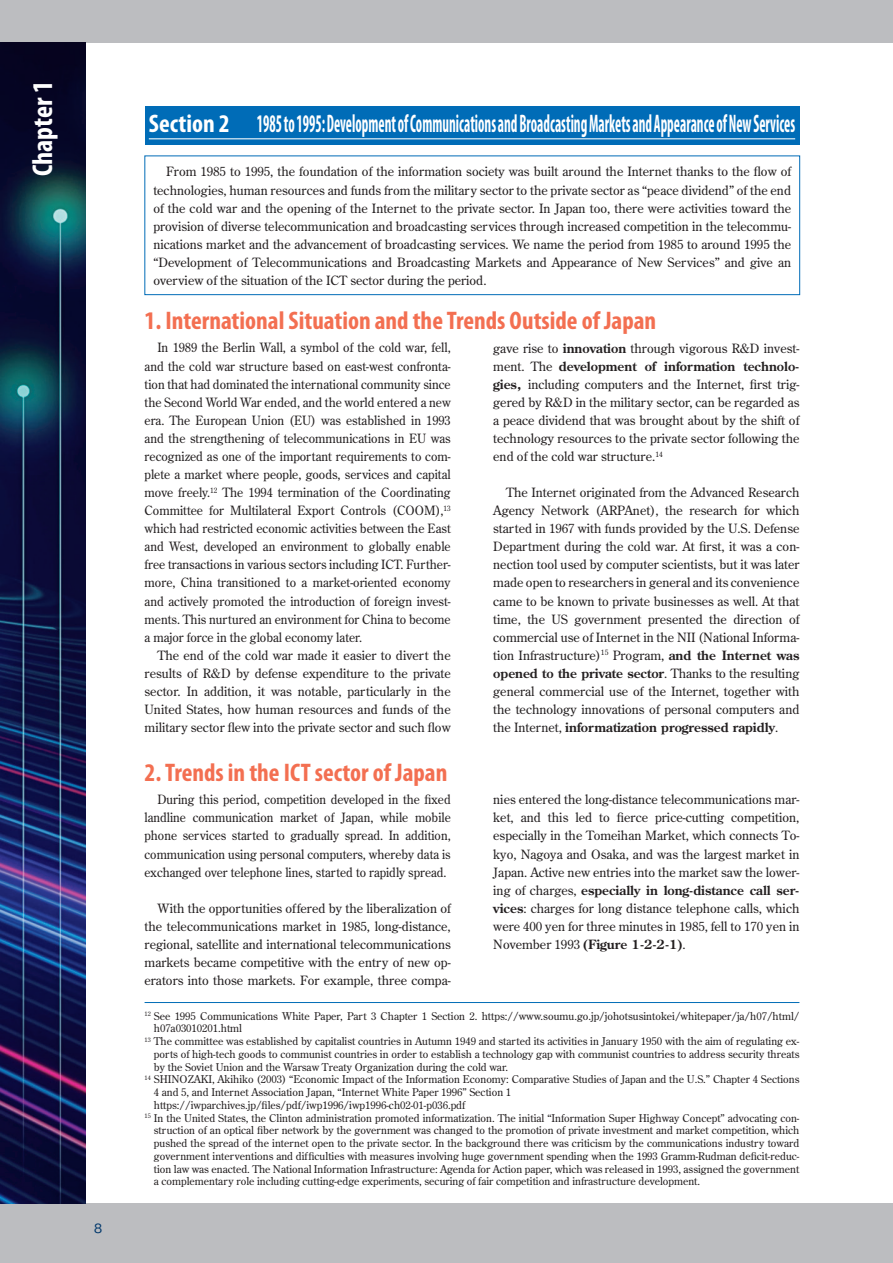
<style>
.page{position:relative;width:893px;height:1263px;background:#fff}
.page>*{position:absolute;margin:0;border:0;box-sizing:border-box;transform-origin:0 0}
.t1{font:700 condensed 28.65px "Myriad Pro";color:#fff}
.t2{font:700 condensed 25.5px "Myriad Pro";color:#fff}
.t3{font:700 condensed 25.5px "Myriad Pro";color:#f36f51}
.t4{font:12.75px/18.1px "Century Old Style Std";color:#231f20;text-align:justify}
.t5{font:12.75px/18px "Century Old Style Std";color:#231f20;text-align:justify;scale:.96 1}
.t6{font:12.75px/18.1px "Century Old Style Std";color:#231f20;text-align:justify;scale:.95 1}
.t7{font:500 12.75px "Gothic BBB Pr 6";color:#00376b}
.t8{font:10.65px "Century Old Style Std";color:#231f20}
.s1{font-weight:700}
</style>
<div class="page">
<div style="left:145px;top:106px;width:654px;height:39px;background:#006cb7"></div>
<hr style="left:149px;top:138px;width:646px;height:1px;background:#fff">
<div style="left:145px;top:156px;width:655px;height:139px;border:1px solid #006cb7"></div>
<hr style="left:145px;top:1002px;width:654px;height:1px;background:#006cb7">
<div style="left:0;top:1203px;width:893px;height:60px;background:#bcbdc0"></div>
<div style="left:0;top:0;width:893px;height:43px;background:#bcbdc0"></div>
<img style="left:0;top:43px;width:85px;height:1160px">
<h1 class="t1" style="left:25px;top:176px;width:97px;rotate:-90deg">Chapter 1</h1>
<p class="t7" style="left:94px;top:1218px;width:10px">8</p>
<h2 class="t2" style="left:149px;top:107px;width:648px">Section 2 1985 to 1995: Development of Communications and Broadcasting Markets and Appearance of New Services</h2>
<p class="t4" style="left:153px;top:163px;width:639px;text-indent:13px">From 1985 to 1995, the foundation of the information society was built around the Internet thanks to the flow of technologies, human resources and funds from the military sector to the private sector as “peace dividend” of the end of the cold war and the opening of the Internet to the private sector. In Japan too, there were activities toward the provision of diverse telecommunication and broadcasting services through increased competition in the telecommu&shy;nications market and the advancement of broadcasting services. We name the period from 1985 to around 1995 the “Development of Telecommunications and Broadcasting Markets and Appearance of New Services” and give an overview of the situation of the ICT sector during the period.</p>
<h2 class="t3" style="left:145px;top:305px;width:513px">1. International Situation and the Trends Outside of Japan</h2>
<p class="t5" style="left:145px;top:339px;width:320px;text-indent:13px">In 1989 the Berlin Wall, a symbol of the cold war, fell, and the cold war structure based on east-west confronta&shy;tion that had dominated the international community since the Second World War ended, and the world entered a new era. The European Union (EU) was established in 1993 and the strengthening of telecommunications in EU was recognized as one of the important requirements to com&shy;plete a market where people, goods, services and capital move freely.<sup>12</sup> The 1994 termination of the Coordinating Committee for Multilateral Export Controls (COOM),<sup>13 </sup>which had restricted economic activities between the East and West, developed an environment to globally enable free transactions in various sectors including ICT. Further&shy;more, China transitioned to a market-oriented economy and actively promoted the introduction of foreign invest&shy;ments. This nurtured an environment for China to become a major force in the global economy later.</p>
<p class="t4" style="left:145px;top:646px;width:308px;text-indent:13px">The end of the cold war made it easier to divert the results of R&amp;D by defense expenditure to the private sector. In addition, it was notable, particularly in the United States, how human resources and funds of the military sector flew into the private sector and such flow</p>
<h2 class="t3" style="left:145px;top:756px;width:304px">2. Trends in the ICT sector of Japan</h2>
<p class="t6" style="left:145px;top:790px;width:324px;text-indent:13px">During this period, competition developed in the fixed landline communication market of Japan, while mobile phone services started to gradually spread. In addition, communication using personal computers, whereby data is exchanged over telephone lines, started to rapidly spread.</p>
<p class="t4" style="left:145px;top:899px;width:308px;text-indent:13px">With the opportunities offered by the liberalization of the telecommunications market in 1985, long-distance, regional, satellite and international telecommunications markets became competitive with the entry of new op&shy;erators into those markets. For example, three compa-</p>
<p class="t4" style="left:493px;top:339px;width:308px">gave rise to <span class="s1">innovation</span> through vigorous R&amp;D invest&shy;ment. The <span class="s1">development of information technolo&shy;gies,</span> including computers and the Internet, first trig&shy;gered by R&amp;D in the military sector, can be regarded as a peace dividend that was brought about by the shift of technology resources to the private sector following the end of the cold war structure.<sup>14</sup></p>
<p class="t4" style="left:493px;top:483px;width:308px;text-indent:13px">The Internet originated from the Advanced Research Agency Network (ARPAnet), the research for which started in 1967 with funds provided by the U.S. Defense Department during the cold war. At first, it was a con&shy;nection tool used by computer scientists, but it was later made open to researchers in general and its convenience came to be known to private businesses as well. At that time, the US government presented the direction of commercial use of Internet in the NII (National Informa&shy;tion Infrastructure)<sup>15</sup> Program, <span class="s1">and the Internet was opened to the private sector</span>. Thanks to the resulting general commercial use of the Internet, together with the technology innovations of personal computers and the Internet, <span class="s1">informatization progressed rapidly</span>.</p>
<p class="t4" style="left:493px;top:790px;width:308px">nies entered the long-distance telecommunications mar&shy;ket, and this led to fierce price-cutting competition, especially in the Tomeihan Market, which connects To&shy;kyo, Nagoya and Osaka, and was the largest market in Japan. Active new entries into the market saw the lower&shy;ing of charges, <span class="s1">especially in long-distance call ser&shy;vices</span>: charges for long distance telephone calls, which were 400 yen for three minutes in 1985, fell to 170 yen in November 1993 <span class="s1">(Figure 1-2-2-1)</span>.</p>
<p class="t8" style="left:145px;top:1009px;width:656px"><sup>12</sup> See 1995 Communications White Paper, Part 3 Chapter 1 Section 2. https://www.soumu.go.jp/johotsusintokei/whitepaper/ja/h07/html/</p>
<p class="t8" style="left:154px;top:1021px;width:90px">h07a03010201.html</p>
<p class="t8" style="left:145px;top:1034px;width:656px"><sup>13</sup> The committee was established by capitalist countries in Autumn 1949 and started its activities in January 1950 with the aim of regulating ex-</p>
<p class="t8" style="left:154px;top:1047px;width:647px">ports of high-tech goods to communist countries in order to establish a technology gap with communist countries to address security threats</p>
<p class="t8" style="left:154px;top:1060px;width:356px">by the Soviet Union and the Warsaw Treaty Organization during the cold war.</p>
<p class="t8" style="left:145px;top:1072px;width:656px"><sup>14</sup> SHINOZAKI, Akihiko (2003) “Economic Impact of the Information Economy: Comparative Studies of Japan and the U.S.” Chapter 4 Sections</p>
<p class="t8" style="left:154px;top:1085px;width:359px">4 and 5, and Internet Association Japan, “Internet White Paper 1996” Section 1</p>
<p class="t8" style="left:154px;top:1098px;width:313px">https://iwparchives.jp/files/pdf/iwp1996/iwp1996-ch02-01-p036.pdf</p>
<p class="t8" style="left:145px;top:1111px;width:656px"><sup>15</sup> In the United States, the Clinton administration promoted informatization. The initial “Information Super Highway Concept” advocating con-</p>
<p class="t8" style="left:154px;top:1123px;width:647px">struction of an optical fiber network by the government was changed to the promotion of private investment and market competition, which</p>
<p class="t8" style="left:154px;top:1136px;width:647px">pushed the spread of the internet open to the private sector. In the background there was criticism by the communications industry toward</p>
<p class="t8" style="left:154px;top:1149px;width:647px">government interventions and difficulties with measures involving huge government spending when the 1993 Gramm-Rudman deficit-reduc-</p>
<p class="t8" style="left:154px;top:1162px;width:647px">tion law was enacted. The National Information Infrastructure: Agenda for Action paper, which was released in 1993, assigned the government</p>
<p class="t8" style="left:154px;top:1175px;width:548px">a complementary role including cutting-edge experiments, securing of fair competition and infrastructure development.</p>
</div>
